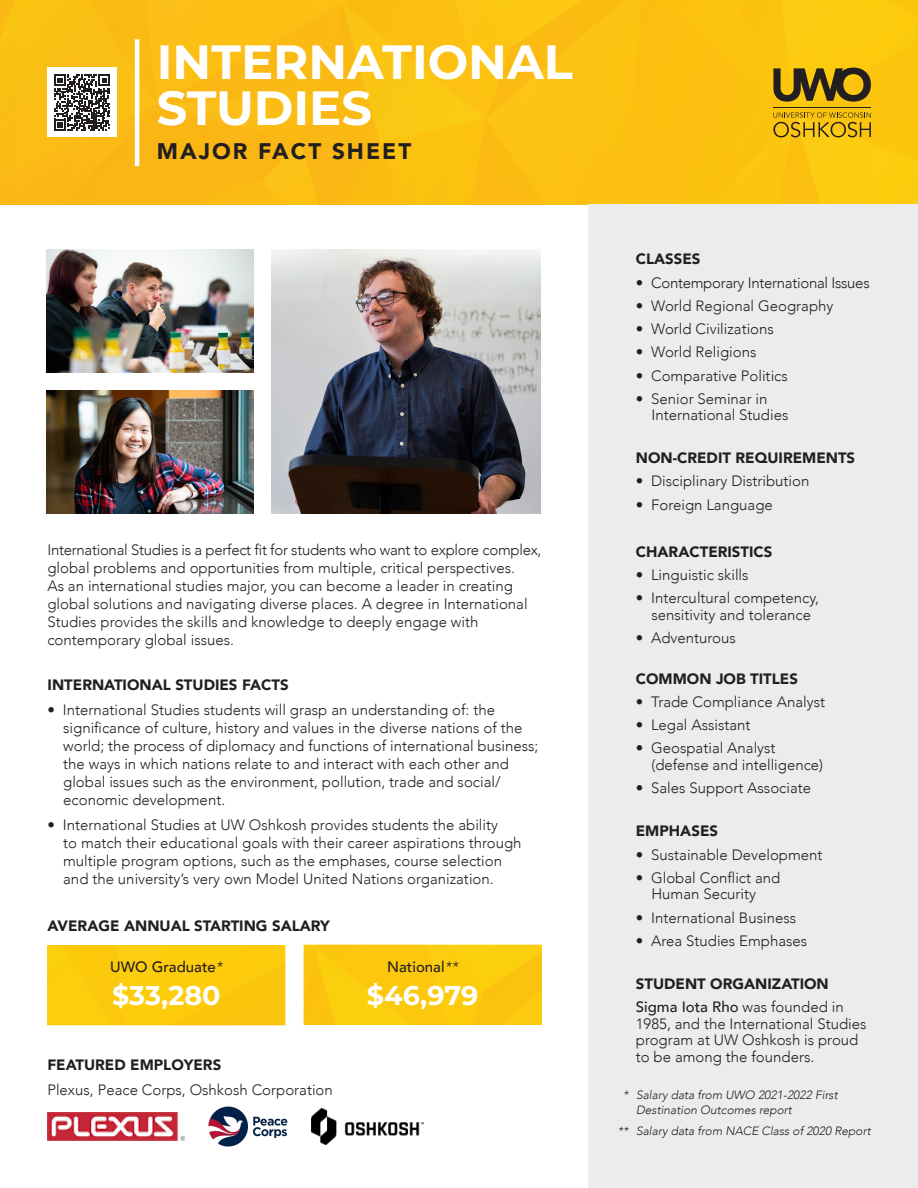
<style>
.page{position:relative;width:918px;height:1188px;background:#fff}
.page>*{position:absolute;margin:0;border:0;box-sizing:border-box;transform-origin:0 0}
.t1{font:700 48px/46.5px "Montserrat";color:#fff}
.t2{font:700 27px "Montserrat";color:#fff}
.t3{font:900 22.5px "Avenir";letter-spacing:.09em;color:#231f20}
.t4{font:300 15px/18px "Avenir";color:#231f20}
.t5{font:900 15px "Avenir";color:#231f20}
.t6{font:300 15px "Avenir";letter-spacing:-.02em;color:#231f20}
.t7{font:500 15px "Avenir";color:#231f20}
.t8{font:italic 300 12px/14.4px "Avenir";color:#231f20}
.s1{font-weight:300;font-style:italic}
.s2{font-weight:500}
</style>
<div class="page">
<div style="left:304px;top:945px;width:238px;height:80px;background:#fcc80d"></div>
<div style="left:47px;top:945px;width:238px;height:80px;background:#fccc0d"></div>
<div style="left:589px;top:205px;width:329px;height:983px;background:#ececee"></div>
<img style="left:47px;top:390px;width:207px;height:123px">
<img style="left:47px;top:249px;width:207px;height:123px">
<img style="left:272px;top:249px;width:269px;height:264px">
<svg style="left:0;top:0;width:918px;height:205px;background:#f6bd17"></svg>
<img style="left:47px;top:1112px;width:137px;height:28px">
<img style="left:208px;top:1106px;width:79px;height:40px">
<img style="left:311px;top:1108px;width:112px;height:36px">
<p class="t1" style="left:157px;top:36px;width:418px">INTERNATIONAL<br>STUDIES</p>
<p class="t3" style="left:157px;top:132px;width:256px">MAJOR FACT SHEET</p>
<p class="t4" style="left:47px;top:541px;width:496px">International Studies is a perfect fit for students who want to explore complex, global problems and opportunities from multiple, critical perspectives.<br>As an international studies major, you can become a leader in creating global solutions and navigating diverse places. A degree in International Studies provides the skills and knowledge to deeply engage with contemporary global issues.</p>
<p class="t5" style="left:48px;top:672px;width:243px">INTERNATIONAL STUDIES FACTS</p>
<p class="t4" style="left:63px;top:701px;width:477px;text-indent:-16px">• International Studies students will grasp an understanding of: the significance of culture, history and values in the diverse nations of the world; the process of diplomacy and functions of international business; the ways in which nations relate to and interact with each other and global issues such as the environment, pollution, trade and social/ economic development.</p>
<p class="t4" style="left:63px;top:816px;width:460px;text-indent:-16px">• International Studies at UW Oshkosh provides students the ability<br>to match their educational goals with their career aspirations through multiple program options, such as the emphases, course selection and the university’s very own Model United Nations organization.</p>
<p class="t5" style="left:47px;top:913px;width:284px">AVERAGE ANNUAL STARTING SALARY</p>
<p class="t7" style="left:110px;top:953px;width:114px">UWO Graduate<span class="s1">*</span></p>
<p class="t2" style="left:112px;top:976px;width:110px">$33,280</p>
<p class="t2" style="left:367px;top:976px;width:113px">$46,979</p>
<p class="t7" style="left:387px;top:953px;width:72px">National<span class="s1">**</span></p>
<p class="t5" style="left:47px;top:1052px;width:175px">FEATURED EMPLOYERS</p>
<p class="t4" style="left:47px;top:1081px;width:287px">Plexus, Peace Corps, Oshkosh Corporation</p>
<p class="t5" style="left:636px;top:246px;width:66px">CLASSES</p>
<p class="t6" style="left:636px;top:274px;width:235px">• Contemporary International Issues</p>
<p class="t4" style="left:636px;top:297px;width:199px">• World Regional Geography</p>
<p class="t4" style="left:636px;top:320px;width:140px">• World Civilizations</p>
<p class="t4" style="left:636px;top:343px;width:122px">• World Religions</p>
<p class="t4" style="left:636px;top:366px;width:154px">• Comparative Politics</p>
<p class="t4" style="left:651px;top:390px;width:139px;line-height:16.5px;text-indent:-16px">• Senior Seminar in<br>International Studies</p>
<p class="t5" style="left:636px;top:445px;width:221px">NON-CREDIT REQUIREMENTS</p>
<p class="t4" style="left:636px;top:472px;width:175px">• Disciplinary Distribution</p>
<p class="t4" style="left:636px;top:496px;width:139px">• Foreign Language</p>
<p class="t5" style="left:636px;top:539px;width:138px">CHARACTERISTICS</p>
<p class="t4" style="left:636px;top:566px;width:114px">• Linguistic skills</p>
<p class="t4" style="left:636px;top:590px;width:185px;line-height:16.5px;text-align:center">• Intercultural competency, sensitivity and tolerance</p>
<p class="t4" style="left:636px;top:629px;width:102px">• Adventurous</p>
<p class="t5" style="left:636px;top:666px;width:164px">COMMON JOB TITLES</p>
<p class="t4" style="left:636px;top:693px;width:191px">• Trade Compliance Analyst</p>
<p class="t4" style="left:636px;top:716px;width:116px">• Legal Assistant</p>
<p class="t4" style="left:651px;top:740px;width:173px;line-height:16.5px;text-indent:-16px">• Geospatial Analyst (defense and intelligence)</p>
<p class="t4" style="left:636px;top:779px;width:177px">• Sales Support Associate</p>
<p class="t5" style="left:636px;top:818px;width:84px">EMPHASES</p>
<p class="t4" style="left:636px;top:845px;width:188px">• Sustainable Development</p>
<p class="t4" style="left:636px;top:869px;width:146px;line-height:16.5px;text-align:center">• Global Conflict and<br>Human Security</p>
<p class="t4" style="left:636px;top:908px;width:162px">• International Business</p>
<p class="t4" style="left:636px;top:932px;width:173px">• Area Studies Emphases</p>
<p class="t5" style="left:636px;top:971px;width:195px">STUDENT ORGANIZATION</p>
<p class="t4" style="left:636px;top:999px;width:232px;line-height:16.5px"><span class="s2">Sigma Iota Rho</span> was founded in<br>1985, and the International Studies program at UW Oshkosh is proud to be among the founders.</p>
<p class="t8" style="left:636px;top:1088px;width:203px">Salary data from UWO 2021-2022 First<br>Destination Outcomes report</p>
<p class="t8" style="left:636px;top:1123px;width:236px">Salary data from NACE Class of 2020 Report</p>
<p class="t8" style="left:623px;top:1088px;width:7px">*</p>
<p class="t8" style="left:618px;top:1123px;width:12px">**</p>
</div>
